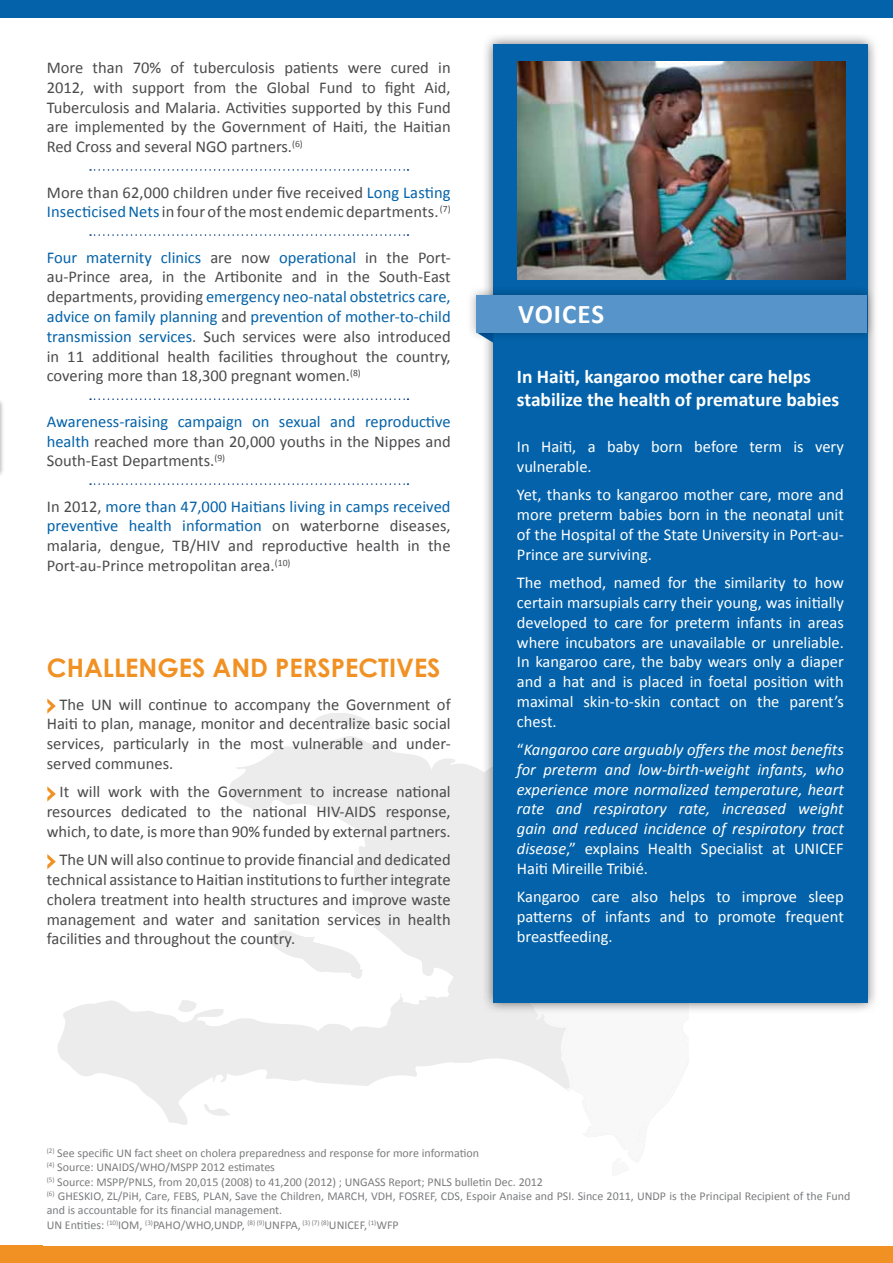
<style>
.page{position:relative;width:893px;height:1263px;background:#fff}
.page>*{position:absolute;margin:0;border:0;box-sizing:border-box;transform-origin:0 0}
.t1{font:700 27px "Calibri";letter-spacing:.04em;color:#fff}
.t2{font:700 25.5px "Century Gothic";color:#f19123}
.t3{font:700 19.5px/23.4px "Calibri";color:#fff}
.t4{font:16.5px/19.8px "Calibri";color:#4b4b4d;text-align:justify}
.t5{font:16.5px/19.8px "Calibri";color:#fff;text-align:justify}
.t6{font:italic 16.5px/19.8px "Calibri";color:#fff;text-align:justify}
.t7{font:12px/14.4px "Calibri";color:#7b7c7e}
.s1{color:#0362a9}
.s2{font-style:normal}
</style>
<div class="page">
<div style="left:0;top:1246px;width:893px;height:17px;background:#f19123"></div>
<div style="left:0;top:0;width:893px;height:17px;background:#0362a9"></div>
<svg style="left:58px;top:736px;width:434px;height:389px"></svg>
<svg style="left:453px;top:1059px;width:19px;height:3px"></svg>
<svg style="left:373px;top:924px;width:29px;height:27px"></svg>
<svg style="left:348px;top:736px;width:18px;height:6px"></svg>
<svg style="left:347px;top:860px;width:19px;height:31px"></svg>
<svg style="left:360px;top:834px;width:15px;height:15px"></svg>
<svg style="left:468px;top:774px;width:13px;height:35px"></svg>
<svg style="left:315px;top:713px;width:58px;height:16px"></svg>
<svg style="left:204px;top:1104px;width:26px;height:13px"></svg>
<svg style="left:174px;top:1000px;width:22px;height:13px"></svg>
<svg style="left:269px;top:924px;width:94px;height:55px"></svg>
<svg style="left:387px;top:993px;width:17px;height:20px"></svg>
<svg style="left:420px;top:960px;width:14px;height:18px"></svg>
<svg style="left:492px;top:1014px;width:197px;height:147px"></svg>
<div style="left:482px;top:33px;width:397px;height:981px;background:#000;opacity:.59"></div>
<div style="left:493px;top:44px;width:374px;height:959px;background:#0362a9"></div>
<svg style="left:90px;top:169px;width:318px;height:2px"></svg>
<svg style="left:90px;top:234px;width:318px;height:2px"></svg>
<svg style="left:90px;top:398px;width:318px;height:2px"></svg>
<svg style="left:90px;top:483px;width:318px;height:2px"></svg>
<img style="left:518px;top:61px;width:327px;height:219px">
<div style="left:466px;top:285px;width:410px;height:57px;background:#000;opacity:.31"></div>
<div style="left:476px;top:295px;width:390px;height:37px;background:#5694ca"></div>
<svg style="left:47px;top:698px;width:9px;height:16px"></svg>
<svg style="left:47px;top:786px;width:9px;height:15px"></svg>
<svg style="left:47px;top:854px;width:9px;height:15px"></svg>
<hr style="left:0;top:398px;width:4px;height:80px;background:#000;opacity:.33">
<p class="t4" style="left:47px;top:57px;width:405px">More than 70% of tuberculosis patients were cured in 2012, with support from the Global Fund to fight Aid, Tuberculosis and Malaria. Activities supported by this Fund are implemented by the Government of Haiti, the Haitian Red Cross and several NGO partners.<sup>(6)</sup></p>
<p class="t4" style="left:47px;top:181px;width:405px">More than 62,000 children under five received <span class="s1">Long Lasting<br>Insecticised Nets</span> in four of the most endemic departments.<sup>(7)</sup></p>
<p class="t4" style="left:47px;top:246px;width:405px"><span class="s1">Four maternity clinics</span> are now <span class="s1">operational</span> in the Port&shy;au-Prince area, in the Artibonite and in the South-East departments, providing <span class="s1">emergency neo-natal obstetrics care, advice on family planning</span> and <span class="s1">prevention of mother-to-child transmission services</span>. Such services were also introduced in 11 additional health facilities throughout the country, covering more than 18,300 pregnant women.<sup>(8)</sup></p>
<p class="t4" style="left:47px;top:411px;width:405px"><span class="s1">Awareness-raising campaign on sexual and reproductive health</span> reached more than 20,000 youths in the Nippes and South-East Departments.<sup>(9)</sup></p>
<p class="t4" style="left:47px;top:495px;width:405px">In 2012, <span class="s1">more than 47,000 Haitians living in camps received preventive health information</span> on waterborne diseases, malaria, dengue, TB/HIV and reproductive health in the Port-au-Prince metropolitan area.<sup>(10)</sup></p>
<h2 class="t2" style="left:47px;top:652px;width:35px">CHALLE</h2>
<h2 class="t2" style="left:139px;top:652px;width:303px">NGES AND PERSPECTIVES</h2>
<p class="t4" style="left:47px;top:693px;width:405px;text-indent:13px">The UN will continue to accompany the Government of Haiti to plan, manage, monitor and decentralize basic social services, particularly in the most vulnerable and under&shy;served communes.</p>
<p class="t4" style="left:47px;top:781px;width:405px;text-indent:13px">It will work with the Government to increase national resources dedicated to the national HIV-AIDS response, which, to date, is more than 90% funded by external partners.</p>
<p class="t4" style="left:47px;top:849px;width:405px;text-indent:13px">The UN will also continue to provide financial and dedicated technical assistance to Haitian institutions to further integrate cholera treatment into health structures and improve waste management and water and sanitation services in health facilities and throughout the country.</p>
<h1 class="t1" style="left:518px;top:298px;width:88px">voices</h1>
<p class="t3" style="left:517px;top:364px;width:324px">In Haiti, kangaroo mother care helps stabilize the health of premature babies</p>
<p class="t5" style="left:517px;top:436px;width:328px">In Haiti, a baby born before term is very vulnerable.</p>
<p class="t5" style="left:517px;top:484px;width:328px">Yet, thanks to kangaroo mother care, more and more preterm babies born in the neonatal unit of the Hospital of the State University in Port-au-Prince are surviving.</p>
<p class="t5" style="left:517px;top:572px;width:328px">The method, named for the similarity to how certain marsupials carry their young, was initially developed to care for preterm infants in areas where incubators are unavailable or unreliable.<br>In kangaroo care, the baby wears only a diaper and a hat and is placed in foetal position with maximal skin-to-skin contact on the parent’s chest.</p>
<p class="t6" style="left:517px;top:739px;width:328px"><span class="s2">“</span>Kangaroo care arguably offers the most benefits for preterm and low-birth-weight infants, who experience more normalized temperature, heart rate and respiratory rate, increased weight gain and reduced incidence of respiratory tract disease<span class="s2">,” explains Health Specialist at UNICEF Haiti Mireille Tribié.</span></p>
<p class="t5" style="left:517px;top:886px;width:328px">Kangaroo care also helps to improve sleep patterns of infants and to promote frequent breastfeeding.</p>
<p class="t7" style="left:47px;top:1145px;width:805px"><sup>(2)</sup> See specific UN fact sheet on cholera preparedness and response for more information<br><sup>(4)</sup> Source: UNAIDS/WHO/MSPP 2012 estimates<br><sup>(5)</sup> Source: MSPP/PNLS, from 20,015 (2008) to 41,200 (2012) ; UNGASS Report; PNLS bulletin Dec. 2012<br><sup>(6)</sup> GHESKIO, ZL/PiH, Care, FEBS, PLAN, Save the Children, MARCH, VDH, FOSREF, CDS, Espoir Anaise and PSI. Since 2011, UNDP is the Principal Recipient of the Fund and is accountable for its financial management.<br>UN Entities: <sup>(10)</sup>IOM, <sup>(3)</sup>PAHO/WHO,UNDP, <sup>(8)</sup> <sup>(9)</sup>UNFPA, <sup>(3)</sup> <sup>(7)</sup> <sup>(8)</sup>UNICEF, <sup>(1)</sup>WFP</p>
</div>
